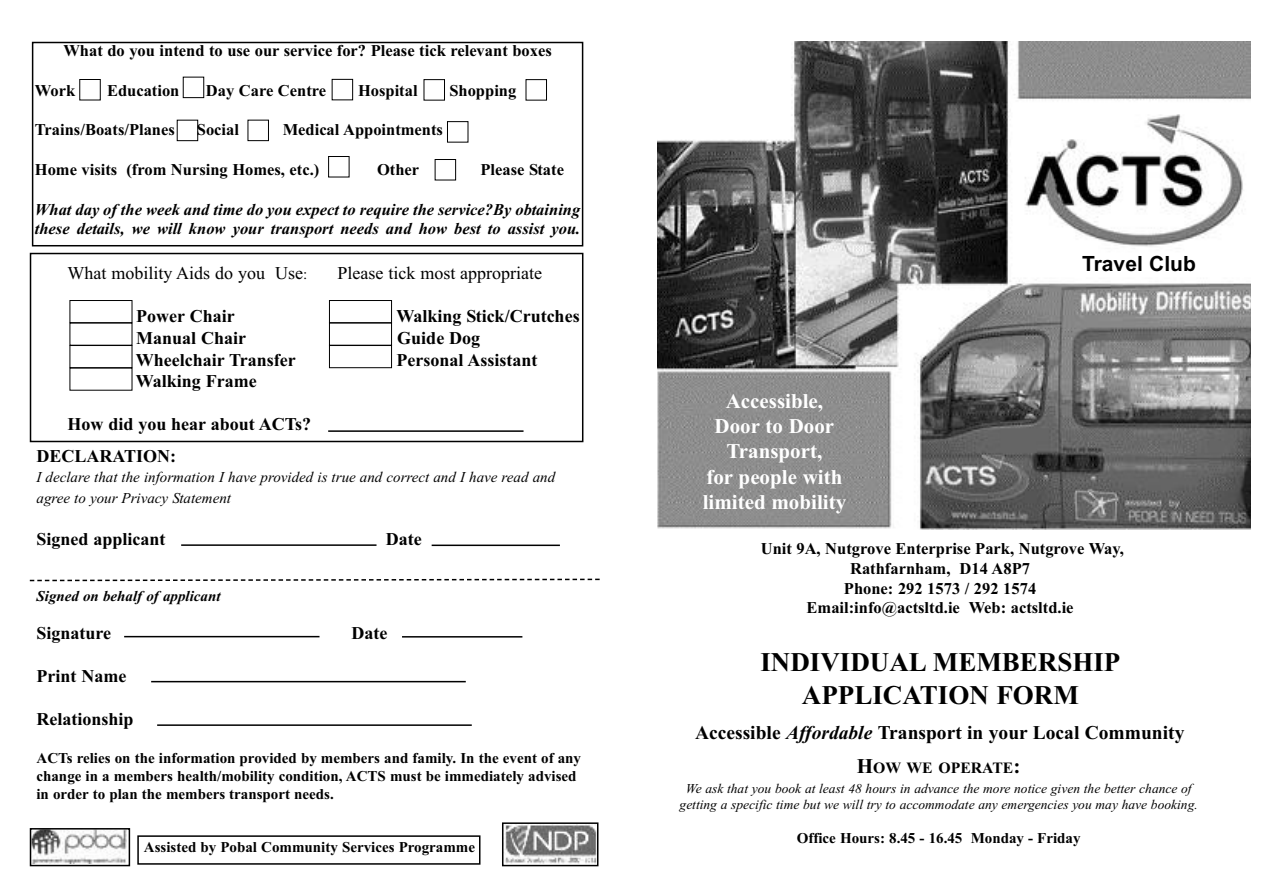
<style>
.page{position:relative;width:1263px;height:893px;background:#fff}
.page>*{position:absolute;margin:0;border:0;box-sizing:border-box;transform-origin:0 0}
.t1{font:700 27px/32.4px "Times New Roman";color:#000;text-align:center}
.t2{font:700 21px/25.2px "Times New Roman";color:#fff;text-align:center}
.t3{font:700 21px "Arial";color:#000}
.t4{font:700 19.5px "Times New Roman";color:#000}
.t5{font:700 18px/32px "Times New Roman";color:#000}
.t6{font:18px "Times New Roman";color:#000}
.t7{font:700 16.5px/19.8px "Times New Roman";color:#000;text-align:center}
.t8{font:italic 700 16.5px/19.8px "Times New Roman";color:#000}
.t9{font:700 15.75px "Times New Roman";color:#000}
.t10{font:700 15px/18px "Times New Roman";color:#000}
.t11{font:italic 15px/20.7px "Times New Roman";color:#000}
.t12{font:italic 700 15px "Times New Roman";color:#000}
.t13{font:italic 13.5px/16.2px "Times New Roman";color:#000;text-align:center}
.s1{font-size:15px}
.s2{font-style:italic}
.s3{font-size:21px}
</style>
<div class="page">
<hr style="left:181px;top:544px;width:195px;height:2px;background:#000">
<hr style="left:328px;top:430px;width:195px;height:2px;background:#000">
<hr style="left:432px;top:545px;width:128px;height:1px;background:#000">
<hr style="left:151px;top:681px;width:315px;height:1px;background:#000">
<hr style="left:157px;top:724px;width:315px;height:2px;background:#000">
<hr style="left:124px;top:636px;width:195px;height:1px;background:#000">
<hr style="left:402px;top:636px;width:120px;height:2px;background:#000">
<div style="left:137px;top:835px;width:343px;height:30px;border:2px solid #000"></div>
<img style="left:657px;top:41px;width:593px;height:489px">
<img style="left:33px;top:831px;width:94px;height:32px">
<div style="left:30px;top:828px;width:100px;height:38px;border:2px solid #000"></div>
<img style="left:505px;top:825px;width:90px;height:38px">
<div style="left:502px;top:822px;width:96px;height:44px;border:2px solid #000"></div>
<div style="left:32px;top:42px;width:551px;height:204px;border:2px solid #000"></div>
<div style="left:79px;top:79px;width:22px;height:21px;border:1px solid #000"></div>
<div style="left:183px;top:77px;width:21px;height:21px;border:1px solid #000"></div>
<div style="left:332px;top:79px;width:21px;height:21px;border:1px solid #000"></div>
<div style="left:424px;top:79px;width:21px;height:22px;border:1px solid #000"></div>
<div style="left:526px;top:79px;width:21px;height:22px;border:1px solid #000"></div>
<div style="left:248px;top:120px;width:21px;height:21px;border:1px solid #000"></div>
<div style="left:447px;top:121px;width:21px;height:22px;border:1px solid #000"></div>
<div style="left:328px;top:156px;width:21px;height:21px;border:1px solid #000"></div>
<div style="left:435px;top:159px;width:21px;height:21px;border:1px solid #000"></div>
<div style="left:177px;top:120px;width:21px;height:21px;border:1px solid #000"></div>
<div style="left:70px;top:300px;width:62px;height:23px;border:1px solid #000"></div>
<div style="left:70px;top:345px;width:62px;height:23px;border:1px solid #000"></div>
<div style="left:329px;top:300px;width:63px;height:23px;border:1px solid #000"></div>
<div style="left:329px;top:323px;width:63px;height:23px;border:1px solid #000"></div>
<div style="left:329px;top:345px;width:63px;height:23px;border:1px solid #000"></div>
<div style="left:30px;top:253px;width:553px;height:189px;border:2px solid #000"></div>
<svg style="left:30px;top:578px;width:570px;height:4px"></svg>
<p class="t7" style="left:63px;top:41px;width:490px">What do you intend to use our service for? Please tick relevant boxes</p>
<p class="t7" style="left:35px;top:80px;width:42px">Work</p>
<p class="t7" style="left:107px;top:80px;width:74px">Education</p>
<p class="t7" style="left:206px;top:80px;width:122px">Day Care Centre</p>
<p class="t7" style="left:358px;top:80px;width:61px">Hospital</p>
<p class="t7" style="left:449px;top:80px;width:68px">Shopping</p>
<p class="t7" style="left:35px;top:120px;width:141px">Trains/Boats/Planes</p>
<p class="t7" style="left:197px;top:120px;width:44px">Social</p>
<p class="t7" style="left:283px;top:120px;width:162px">Medical Appointments</p>
<p class="t7" style="left:35px;top:159px;width:286px">Home visits (from Nursing Homes, etc.)</p>
<p class="t7" style="left:377px;top:159px;width:44px">Other</p>
<p class="t7" style="left:480px;top:159px;width:85px">Please State</p>
<p class="t8" style="left:35px;top:199px;width:547px">What day of the week and time do you expect to require the service?By obtaining these details, we will know your transport needs and how best to assist you.</p>
<p class="t6" style="left:67px;top:262px;width:241px">What mobility Aids do you Use<span class="s1">:</span></p>
<p class="t6" style="left:337px;top:262px;width:206px">Please tick most appropriate</p>
<p class="t5" style="left:136px;top:300px;width:100px">Power Chair</p>
<p class="t5" style="left:396px;top:300px;width:185px">Walking Stick/Crutches</p>
<p class="t5" style="left:136px;top:322px;width:111px">Manual Chair</p>
<p class="t5" style="left:397px;top:322px;width:84px">Guide Dog</p>
<p class="t5" style="left:136px;top:343px;width:161px">Wheelchair Transfer</p>
<p class="t5" style="left:396px;top:343px;width:142px">Personal Assistant</p>
<p class="t5" style="left:136px;top:365px;width:122px">Walking Frame</p>
<p class="t5" style="left:36px;top:408px;width:276px;text-indent:31px">How did you hear about ACTs?<br>DECLARATION:</p>
<p class="t11" style="left:36px;top:466px;width:520px">I declare that the information I have provided is true and correct and I have read and agree to your Privacy Statement</p>
<p class="t5" style="left:36px;top:523px;width:130px">Signed applicant</p>
<p class="t5" style="left:386px;top:523px;width:37px">Date</p>
<p class="t12" style="left:36px;top:587px;width:186px">Signed on behalf of applicant</p>
<p class="t5" style="left:36px;top:617px;width:76px">Signature</p>
<p class="t5" style="left:352px;top:617px;width:37px">Date</p>
<p class="t5" style="left:37px;top:660px;width:91px">Print Name</p>
<p class="t5" style="left:36px;top:703px;width:99px">Relationship</p>
<p class="t10" style="left:36px;top:748px;width:546px">ACTs relies on the information provided by members and family. In the event of any change in a members health/mobility condition, ACTS must be immediately advised in order to plan the members transport needs.</p>
<p class="t10" style="left:144px;top:838px;width:333px">Assisted by Pobal Community Services Programme</p>
<p class="t2" style="left:703px;top:388px;width:145px">Accessible,<br>Door to Door<br>Transport,<br>for people with limited mobility</p>
<p class="t3" style="left:1082px;top:251px;width:115px">Travel Club</p>
<p class="t7" style="left:761px;top:538px;width:365px">Unit 9A, Nutgrove Enterprise Park, Nutgrove Way, Rathfarnham, D14 A8P7<br>Phone: 292 1573 / 292 1574<br>Email:info@actsltd.ie Web: actsltd.ie</p>
<h1 class="t1" style="left:760px;top:646px;width:361px">INDIVIDUAL MEMBERSHIP<br>APPLICATION FORM</h1>
<p class="t4" style="left:695px;top:720px;width:491px">Accessible <span class="s2">Affordable</span> Transport in your Local Community</p>
<p class="t9" style="left:857px;top:758px;width:165px"><span class="s3">H</span>OW WE OPERATE<span class="s3">:</span></p>
<p class="t13" style="left:679px;top:780px;width:520px">We ask that you book at least 48 hours in advance the more notice given the better chance of getting a specific time but we will try to accommodate any emergencies you may have booking.</p>
<p class="t10" style="left:797px;top:828px;width:285px">Office Hours: 8.45 - 16.45 Monday - Friday</p>
</div>
